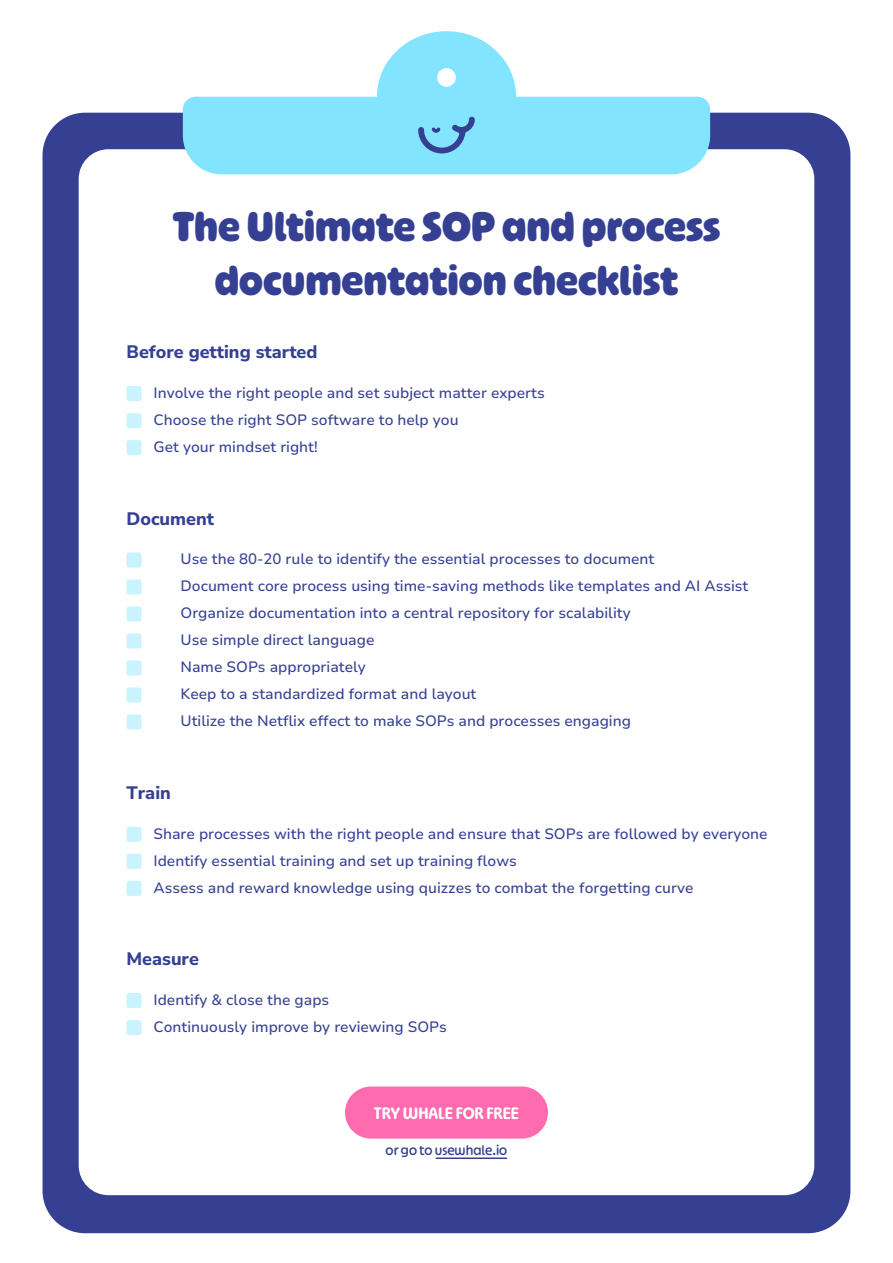
<style>
.page{position:relative;width:893px;height:1263px;background:#fff}
.page>*{position:absolute;margin:0;border:0;box-sizing:border-box;transform-origin:0 0}
.t1{font:700 45px/54px "Ohno Softie";color:#354093;text-align:center}
.t2{font:200 18px "Nunito Sans 12 pt";color:#354093}
.t3{font:500 18px "Ohno Softie";color:#fff}
.t4{font:200 15px/27px "Nunito Sans 12 pt";color:#354093}
.t5{font:15px "Ohno Softie";color:#354093}
</style>
<div class="page">
<div style="left:43px;top:113px;width:807px;height:1120px;background:#354093;border-radius:43px"></div>
<div style="left:79px;top:149px;width:735px;height:1046px;background:#fff;border-radius:30px"></div>
<div style="left:377px;top:31px;width:139px;height:131px;background:#82e4ff;border-radius:50%"></div>
<div style="left:437px;top:68px;width:19px;height:19px;background:#fff;border-radius:50%"></div>
<div style="left:345px;top:1086px;width:203px;height:52px;background:#ff6bae;border-radius:26px"></div>
<div style="left:183px;top:97px;width:527px;height:77px;background:#82e4ff"></div>
<div style="left:126px;top:386px;width:16px;height:15px;background:#c9f3ff;border-radius:3px"></div>
<div style="left:126px;top:552px;width:16px;height:15px;background:#c9f3ff;border-radius:3px"></div>
<div style="left:126px;top:633px;width:16px;height:15px;background:#c9f3ff;border-radius:3px"></div>
<div style="left:126px;top:413px;width:16px;height:15px;background:#c9f3ff;border-radius:3px"></div>
<div style="left:126px;top:579px;width:16px;height:15px;background:#c9f3ff;border-radius:3px"></div>
<div style="left:126px;top:660px;width:16px;height:15px;background:#c9f3ff;border-radius:3px"></div>
<div style="left:126px;top:827px;width:16px;height:15px;background:#c9f3ff;border-radius:3px"></div>
<div style="left:126px;top:440px;width:16px;height:15px;background:#c9f3ff;border-radius:3px"></div>
<div style="left:126px;top:606px;width:16px;height:15px;background:#c9f3ff;border-radius:3px"></div>
<div style="left:126px;top:687px;width:16px;height:15px;background:#c9f3ff;border-radius:3px"></div>
<div style="left:126px;top:854px;width:16px;height:15px;background:#c9f3ff;border-radius:3px"></div>
<div style="left:126px;top:993px;width:16px;height:15px;background:#c9f3ff;border-radius:3px"></div>
<div style="left:126px;top:714px;width:16px;height:15px;background:#c9f3ff;border-radius:3px"></div>
<div style="left:126px;top:881px;width:16px;height:15px;background:#c9f3ff;border-radius:3px"></div>
<div style="left:126px;top:1020px;width:16px;height:15px;background:#c9f3ff;border-radius:3px"></div>
<hr style="left:436px;top:1157px;width:71px;height:2px;background:#354093">
<h1 class="t1" style="left:173px;top:198px;width:549px">The Ultimate SOP and process documentation checklist</h1>
<p class="t2" style="left:126px;top:340px;width:192px">Before getting started</p>
<p class="t4" style="left:126px;top:379px;width:420px">• Involve the right people and set subject matter experts</p>
<p class="t4" style="left:126px;top:406px;width:334px">• Choose the right SOP software to help you</p>
<p class="t4" style="left:126px;top:433px;width:193px">• Get your mindset right!</p>
<p class="t2" style="left:126px;top:506px;width:89px">Document</p>
<p class="t4" style="left:180px;top:545px;width:569px">Use the 80-20 rule to identify the essential processes to document<br>Document core process using time-saving methods like templates and AI Assist Organize documentation into a central repository for scalability<br>Use simple direct language<br>Name SOPs appropriately<br>Keep to a standardized format and layout<br>Utilize the Netflix effect to make SOPs and processes engaging</p>
<p class="t2" style="left:126px;top:780px;width:46px">Train</p>
<p class="t4" style="left:126px;top:819px;width:643px">• Share processes with the right people and ensure that SOPs are followed by everyone</p>
<p class="t4" style="left:126px;top:846px;width:392px">• Identify essential training and set up training flows</p>
<p class="t4" style="left:126px;top:873px;width:568px">• Assess and reward knowledge using quizzes to combat the forgetting curve</p>
<p class="t2" style="left:126px;top:947px;width:74px">Measure</p>
<p class="t4" style="left:126px;top:986px;width:204px">• Identify &amp; close the gaps</p>
<p class="t4" style="left:126px;top:1013px;width:322px">• Continuously improve by reviewing SOPs</p>
<p class="t3" style="left:374px;top:1102px;width:147px">TRY WHALE FOR FREE</p>
<p class="t5" style="left:386px;top:1141px;width:123px">or go to usewhale.io</p>
</div>
